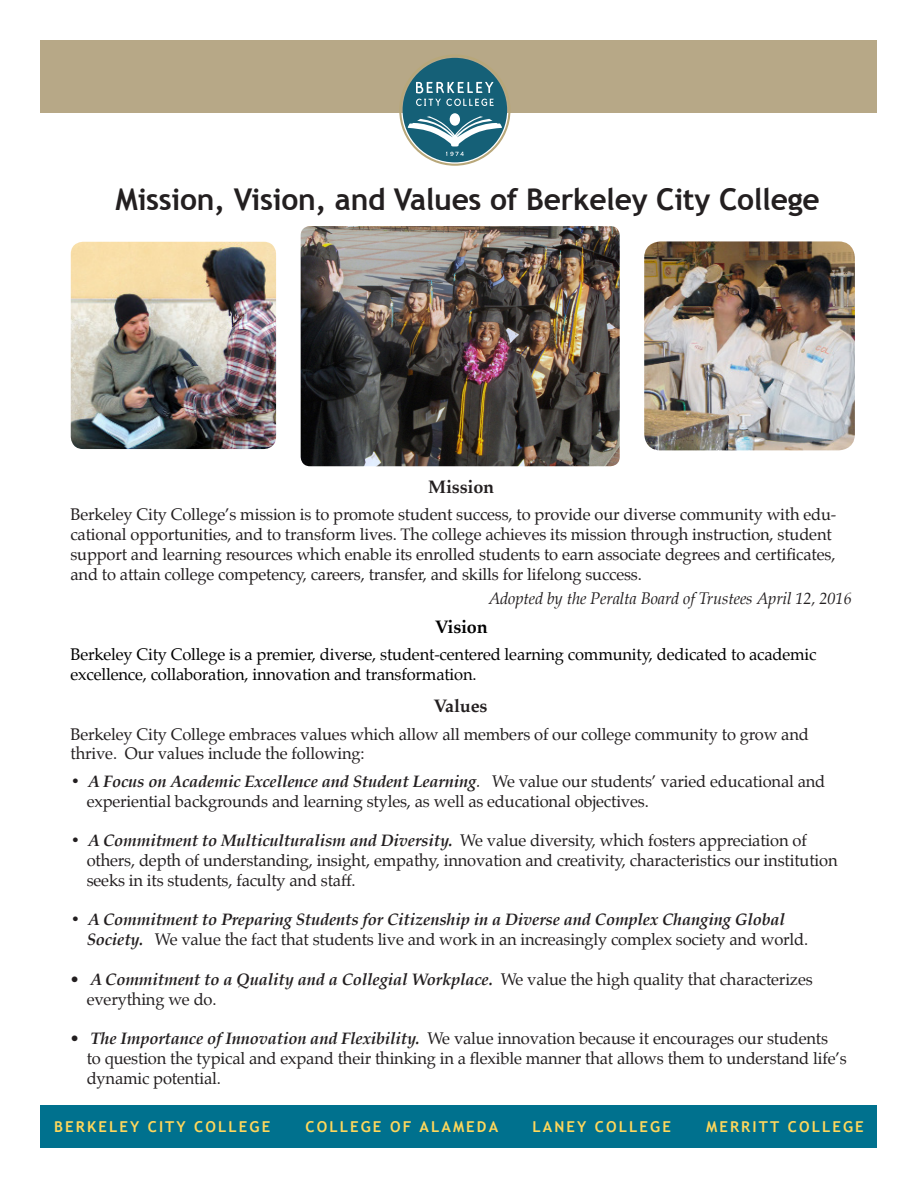
<style>
.page{position:relative;width:918px;height:1188px;background:#fff}
.page>*{position:absolute;margin:0;border:0;box-sizing:border-box;transform-origin:0 0}
.t1{font:700 30px "Trebuchet MS";letter-spacing:-.01em;color:#231f20}
.t2{font:700 18px "Palatino";letter-spacing:-.01em;color:#231f20}
.t3{font:700 18px "Palatino";letter-spacing:-.01em;color:#000}
.t4{font:16.5px/19.8px "Palatino";letter-spacing:-.01em;color:#231f20}
.t5{font:italic 700 16.5px "Palatino";letter-spacing:-.01em;color:#231f20}
.t6{font:16.5px/19.8px "Palatino";letter-spacing:-.01em;color:#000}
.t7{font:italic 16.5px "Palatino";letter-spacing:-.01em;color:#231f20}
.t8{font:700 15px "Trebuchet MS";letter-spacing:.14em;color:#fed75c}
.s1{font-weight:400}
.s2{font-weight:400;font-style:normal}
.s3{font-weight:700}
.s4{font-weight:700;font-style:italic}
.s5{font-style:italic}
</style>
<div class="page">
<div style="left:40px;top:1105px;width:838px;height:43px;background:#00718e"></div>
<img style="left:301px;top:226px;width:319px;height:240px">
<img style="left:71px;top:242px;width:205px;height:207px">
<img style="left:644px;top:241px;width:211px;height:209px">
<div style="left:40px;top:40px;width:838px;height:73px;background:#b7a887"></div>
<svg style="left:399px;top:55px;width:111px;height:111px"></svg>
<div style="left:450px;top:113px;width:10px;height:13px;background:#fff;border-radius:50%"></div>
<p class="t1" style="left:116px;top:180px;width:706px">Mission, Vision, and Values of Berkeley City College</p>
<p class="t2" style="left:428px;top:472px;width:67px">Mission</p>
<p class="t4" style="left:70px;top:505px;width:767px">Berkeley City College’s mission is to promote student success, to provide our diverse community with edu&shy;cational opportunities, and to transform lives. The college achieves its mission through instruction, student support and learning resources which enable its enrolled students to earn associate degrees and certificates, and to attain college competency, careers, transfer, and skills for lifelong success.</p>
<p class="t7" style="left:488px;top:585px;width:365px">Adopted by the Peralta Board of Trustees April 12, 2016</p>
<p class="t3" style="left:435px;top:612px;width:55px">Vision</p>
<p class="t6" style="left:70px;top:645px;width:748px">Berkeley City College is a premier, diverse, student-centered learning community, dedicated to academic excellence, collaboration, innovation and transformation.</p>
<p class="t2" style="left:433px;top:691px;width:56px">Values</p>
<p class="t4" style="left:70px;top:724px;width:740px">Berkeley City College embraces values which allow all members of our college community to grow and thrive. Our values include the following:</p>
<p class="t5" style="left:70px;top:767px;width:756px">• A Focus on Academic Excellence and Student Learning<span class="s1">.</span> <span class="s2">We value our students’ varied educational and</span></p>
<p class="t4" style="left:87px;top:791px;width:564px">experiential backgrounds and learning styles, as well as educational objectives.</p>
<p class="t4" style="left:70px;top:831px;width:738px"><span class="s3">•</span> <span class="s4">A Commitment to Multiculturalism and Diversity.</span> We value diversity, which fosters appreciation of</p>
<p class="t4" style="left:87px;top:850px;width:753px">others, depth of understanding, insight, empathy, innovation and creativity, characteristics our institution seeks in its students, faculty and staff.</p>
<p class="t5" style="left:70px;top:906px;width:716px">• A Commitment to Preparing Students for Citizenship in a Diverse and Complex Changing Global</p>
<p class="t4" style="left:87px;top:930px;width:723px"><span class="s4">Society.</span> We value the fact that students live and work in an increasingly complex society and world.</p>
<p class="t5" style="left:70px;top:965px;width:744px"><span class="s1">•</span> A Commitment to a Quality and a Collegial Workplace. <span class="s2">We value the high quality that characterizes</span></p>
<p class="t4" style="left:87px;top:989px;width:131px">everything we do.</p>
<p class="t4" style="left:70px;top:1029px;width:759px"><span class="s5">•</span> <span class="s4">The Importance of Innovation and Flexibility.</span> We value innovation because it encourages our students</p>
<p class="t4" style="left:87px;top:1048px;width:762px">to question the typical and expand their thinking in a flexible manner that allows them to understand life’s dynamic potential.</p>
<p class="t8" style="left:54px;top:1118px;width:218px">BERKELEY CITY COLLEGE</p>
<p class="t8" style="left:305px;top:1118px;width:194px">COLLEGE OF ALAMEDA</p>
<p class="t8" style="left:533px;top:1118px;width:140px">LANEY COLLEGE</p>
<p class="t8" style="left:706px;top:1118px;width:159px">MERRITT COLLEGE</p>
</div>
